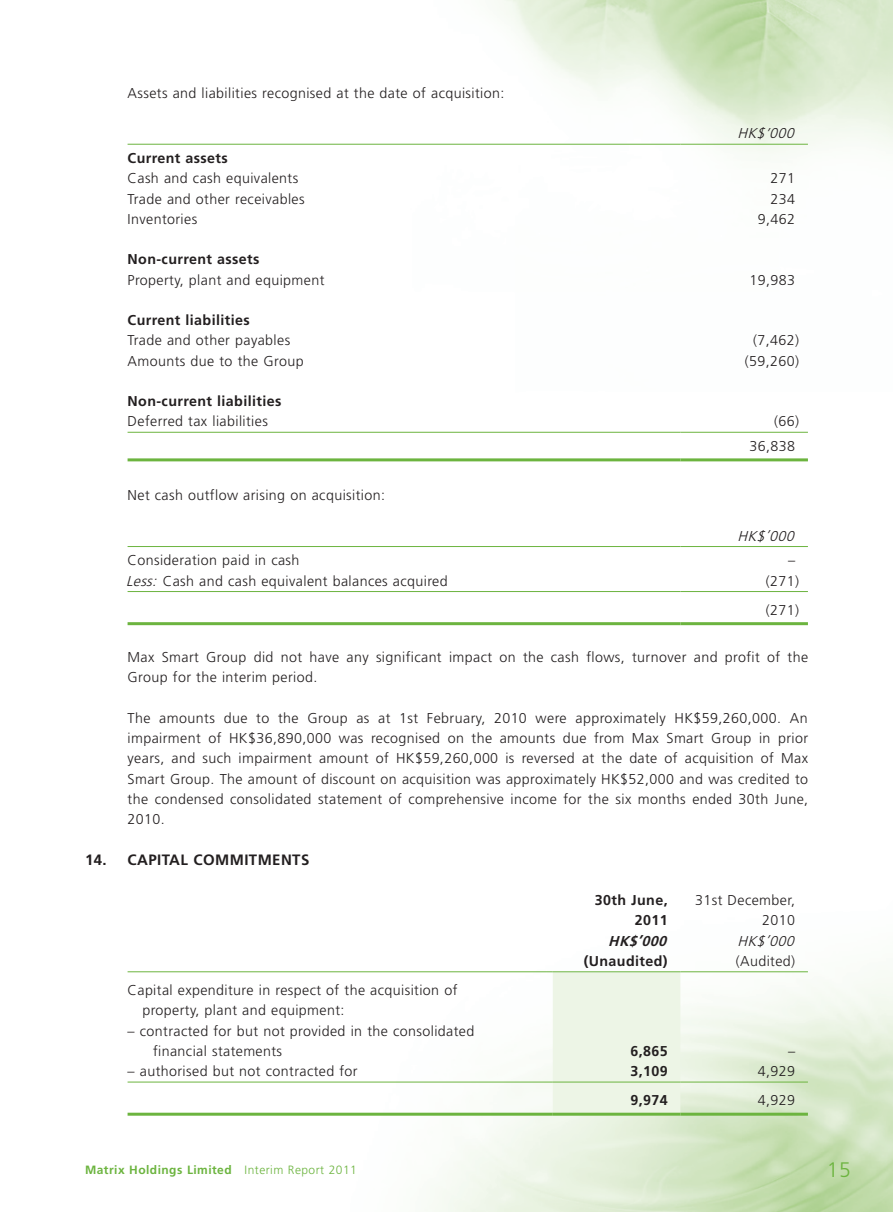
<style>
.page{position:relative;width:893px;height:1212px;background:#fff}
.page>*{position:absolute;margin:0;border:0;box-sizing:border-box;transform-origin:0 0}
.t1{font:300 21px "Frutiger LT Std";color:#6cb43f}
.Heading_2{font:700 15px "Frutiger LT Std";letter-spacing:.03em;color:#231f20}
.Body_Text{font:300 14.25px/20.2px "Frutiger LT Std";letter-spacing:.03em;color:#231f20}
.Notes{font:300 14.25px "Frutiger LT Std";letter-spacing:.03em;color:#231f20}
.Notes-2{font:700 14.25px "Frutiger LT Std";letter-spacing:.03em;color:#231f20}
.Body_Text-2{font:700 14.25px "Frutiger LT Std";letter-spacing:.03em;color:#231f20}
.Notes-3{font:italic 300 14.25px "Frutiger LT Std";color:#231f20}
.Body_Text-3{font:italic 700 14.25px "Frutiger LT Std";color:#231f20}
.Body_Text-4{font:italic 300 14.25px "Frutiger LT Std";color:#231f20}
.t2{font:700 12px "Frutiger LT Std";letter-spacing:.04em;color:#6cb43f}
.s1{font-style:italic}
.s2{font-weight:300}
</style>
<div class="page">
<hr style="left:128px;top:144px;width:552px;height:1px;background:#6cb43f">
<hr style="left:680px;top:144px;width:128px;height:1px;background:#6cb43f">
<hr style="left:128px;top:432px;width:552px;height:1px;background:#6cb43f">
<hr style="left:680px;top:432px;width:128px;height:1px;background:#6cb43f">
<hr style="left:128px;top:458px;width:552px;height:3px;background:#6cb43f">
<hr style="left:680px;top:458px;width:128px;height:3px;background:#6cb43f">
<hr style="left:128px;top:546px;width:552px;height:1px;background:#6cb43f">
<hr style="left:680px;top:546px;width:128px;height:1px;background:#6cb43f">
<hr style="left:128px;top:591px;width:552px;height:1px;background:#6cb43f">
<hr style="left:680px;top:591px;width:128px;height:1px;background:#6cb43f">
<hr style="left:128px;top:622px;width:552px;height:3px;background:#6cb43f">
<hr style="left:680px;top:622px;width:128px;height:3px;background:#6cb43f">
<div style="left:553px;top:972px;width:127px;height:141px;background:#edf5e6"></div>
<hr style="left:128px;top:971px;width:425px;height:1px;background:#6cb43f">
<hr style="left:553px;top:971px;width:127px;height:1px;background:#6cb43f">
<hr style="left:680px;top:971px;width:128px;height:1px;background:#6cb43f">
<hr style="left:128px;top:1082px;width:425px;height:1px;background:#6cb43f">
<hr style="left:553px;top:1082px;width:127px;height:1px;background:#6cb43f">
<hr style="left:680px;top:1082px;width:128px;height:1px;background:#6cb43f">
<hr style="left:128px;top:1113px;width:425px;height:3px;background:#6cb43f">
<hr style="left:553px;top:1113px;width:127px;height:3px;background:#6cb43f">
<hr style="left:680px;top:1113px;width:128px;height:3px;background:#6cb43f">
<p class="Body_Text" style="left:128px;top:83px;width:378px">Assets and liabilities recognised at the date of acquisition:</p>
<p class="Notes-3" style="left:737px;top:125px;width:62px">HK$’000</p>
<p class="Notes-2" style="left:128px;top:150px;width:102px">Current assets</p>
<p class="Notes" style="left:128px;top:170px;width:172px">Cash and cash equivalents</p>
<p class="Notes" style="left:771px;top:170px;width:26px">271</p>
<p class="Notes" style="left:128px;top:191px;width:179px">Trade and other receivables</p>
<p class="Notes" style="left:771px;top:191px;width:26px">234</p>
<p class="Notes" style="left:128px;top:211px;width:71px">Inventories</p>
<p class="Notes" style="left:758px;top:211px;width:39px">9,462</p>
<p class="Notes-2" style="left:128px;top:251px;width:133px">Non-current assets</p>
<p class="Notes" style="left:128px;top:272px;width:198px">Property, plant and equipment</p>
<p class="Notes" style="left:750px;top:272px;width:47px">19,983</p>
<p class="Notes-2" style="left:128px;top:312px;width:124px">Current liabilities</p>
<p class="Notes" style="left:128px;top:332px;width:164px">Trade and other payables</p>
<p class="Notes" style="left:753px;top:332px;width:47px">(7,462)</p>
<p class="Notes" style="left:128px;top:353px;width:178px">Amounts due to the Group</p>
<p class="Notes" style="left:745px;top:353px;width:56px">(59,260)</p>
<p class="Notes-2" style="left:128px;top:393px;width:155px">Non-current liabilities</p>
<p class="Notes" style="left:128px;top:413px;width:142px">Deferred tax liabilities</p>
<p class="Notes" style="left:774px;top:413px;width:26px">(66)</p>
<p class="Notes" style="left:750px;top:438px;width:47px">36,838</p>
<p class="Notes" style="left:128px;top:487px;width:259px">Net cash outflow arising on acquisition:</p>
<p class="Notes-3" style="left:737px;top:528px;width:62px">HK$’000</p>
<p class="Notes" style="left:128px;top:552px;width:173px">Consideration paid in cash</p>
<p class="Notes" style="left:788px;top:552px;width:9px">–</p>
<p class="Notes" style="left:126px;top:573px;width:323px"><span class="s1">Less:</span> Cash and cash equivalent balances acquired</p>
<p class="Notes" style="left:766px;top:573px;width:35px">(271)</p>
<p class="Notes" style="left:766px;top:602px;width:35px">(271)</p>
<p class="Body_Text" style="left:128px;top:647px;width:682px">Max Smart Group did not have any significant impact on the cash flows, turnover and profit of the<br>Group for the interim period.</p>
<p class="Body_Text" style="left:128px;top:708px;width:682px;text-align:justify">The amounts due to the Group as at 1st February, 2010 were approximately HK$59,260,000. An impairment of HK$36,890,000 was recognised on the amounts due from Max Smart Group in prior years, and such impairment amount of HK$59,260,000 is reversed at the date of acquisition of Max Smart Group. The amount of discount on acquisition was approximately HK$52,000 and was credited to the condensed consolidated statement of comprehensive income for the six months ended 30th June, 2010.</p>
<p class="Heading_2" style="left:85px;top:850px;width:226px">14. CAPITAL COMMITMENTS</p>
<p class="Body_Text-2" style="left:595px;top:892px;width:74px">30th June,</p>
<p class="Body_Text-2" style="left:635px;top:912px;width:34px">2011</p>
<p class="Body_Text" style="left:695px;top:890px;width:102px">31st December,</p>
<p class="Body_Text" style="left:762px;top:910px;width:34px">2010</p>
<p class="Body_Text" style="left:142px;top:980px;width:316px;text-indent:-15px">Capital expenditure in respect of the acquisition of property, plant and equipment:</p>
<p class="Body_Text" style="left:153px;top:1021px;width:323px;text-indent:-26px">– contracted for but not provided in the consolidated financial statements</p>
<p class="Body_Text-3" style="left:608px;top:932px;width:64px">HK$’000</p>
<p class="Body_Text-4" style="left:737px;top:932px;width:62px">HK$’000</p>
<p class="Body_Text-2" style="left:584px;top:952px;width:85px">(Unaudited)</p>
<p class="Body_Text" style="left:736px;top:951px;width:61px">(Audited)</p>
<p class="Body_Text-2" style="left:630px;top:1042px;width:39px">6,865</p>
<p class="Body_Text" style="left:788px;top:1041px;width:9px">–</p>
<p class="Body_Text" style="left:128px;top:1061px;width:232px">– authorised but not contracted for</p>
<p class="Body_Text-2" style="left:630px;top:1063px;width:39px">3,109</p>
<p class="Body_Text" style="left:758px;top:1061px;width:39px">4,929</p>
<p class="Body_Text-2" style="left:630px;top:1092px;width:39px">9,974</p>
<p class="Body_Text" style="left:758px;top:1090px;width:39px">4,929</p>
<p class="t2" style="left:85px;top:1162px;width:273px">Matrix Holdings Limited <span class="s2">Interim Report 2011</span></p>
<h1 class="t1" style="left:827px;top:1158px;width:25px">15</h1>
</div>
